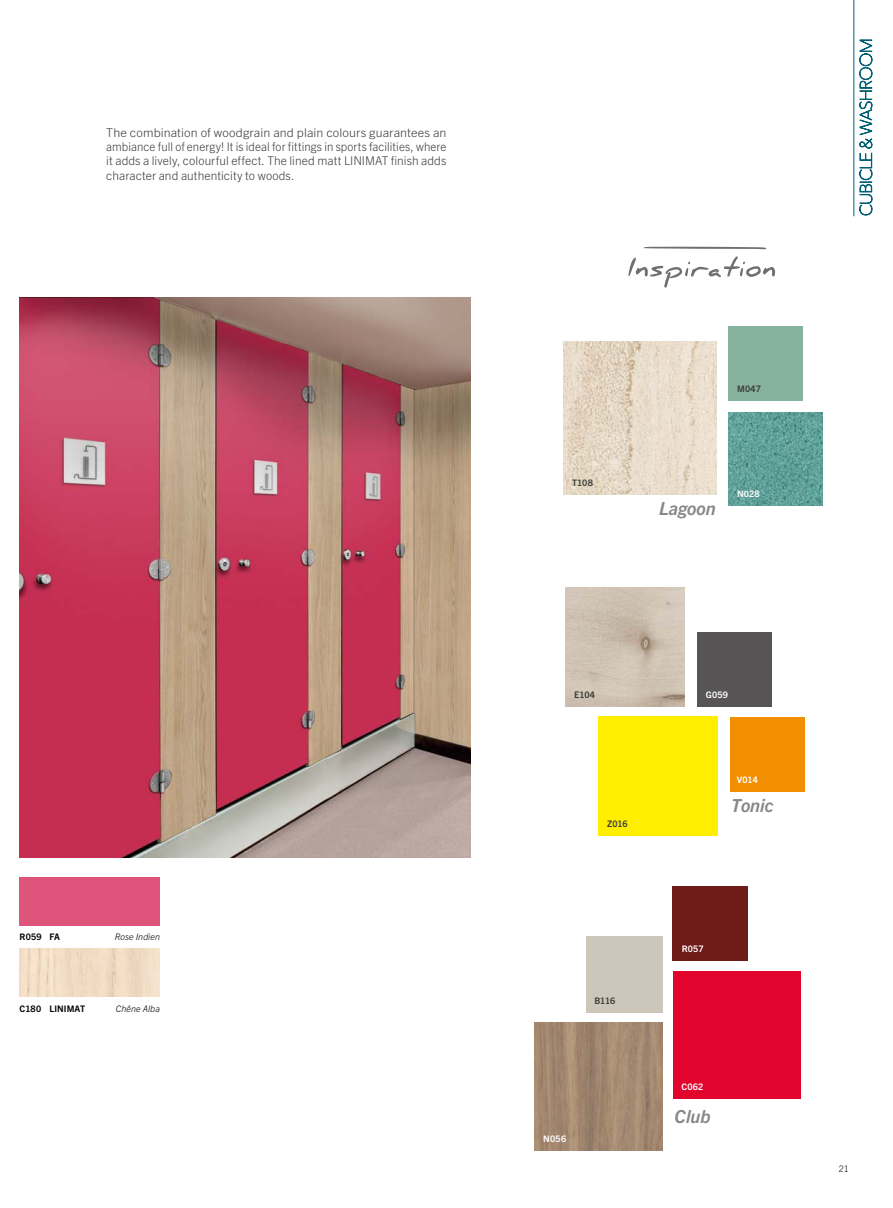
<style>
.page{position:relative;width:893px;height:1208px;background:#fff}
.page>*{position:absolute;margin:0;border:0;box-sizing:border-box;transform-origin:0 0}
.t1{font:italic 700 18px "Trade Gothic Next LT Pro";color:#878787}
.t2{font:300 12px/14.4px "Trade Gothic Next LT Pro";letter-spacing:.005em;color:#3c3c3b;text-align:justify;scale:1.05 1}
.t3{font:700 9px "Trade Gothic Next LT Pro";letter-spacing:.025em;color:#fff}
.t4{font:700 9px "Trade Gothic Next LT Pro";letter-spacing:-.01em;color:#3c3c3b}
.t5{font:italic 300 9px "Trade Gothic Next LT Pro";letter-spacing:.01em;color:#000}
.t6{font:700 9px "Trade Gothic Next LT Pro";letter-spacing:.015em;color:#000}
.t7{font:300 9px "Trade Gothic Next LT Pro";color:#000}
</style>
<div class="page">
<img style="left:20px;top:298px;width:450px;height:559px">
<div style="left:20px;top:877px;width:140px;height:48px;background:#de547b"></div>
<img style="left:20px;top:948px;width:140px;height:48px">
<img style="left:563px;top:341px;width:154px;height:153px">
<div style="left:729px;top:326px;width:74px;height:74px;background:#86b39e"></div>
<img style="left:729px;top:412px;width:93px;height:94px">
<img style="left:566px;top:588px;width:119px;height:119px">
<div style="left:697px;top:632px;width:74px;height:75px;background:#575455"></div>
<div style="left:730px;top:717px;width:75px;height:74px;background:#f18f00"></div>
<div style="left:599px;top:717px;width:119px;height:119px;background:#fe0"></div>
<img style="left:535px;top:1022px;width:127px;height:128px">
<div style="left:673px;top:886px;width:74px;height:74px;background:#6e1a16"></div>
<div style="left:673px;top:971px;width:127px;height:127px;background:#e1042d"></div>
<div style="left:586px;top:935px;width:76px;height:77px;background:#cdc6ba"></div>
<svg style="left:628px;top:256px;width:147px;height:32px"></svg>
<svg style="left:644px;top:246px;width:122px;height:3px"></svg>
<hr style="left:853px;top:0;width:1px;height:216px;background:#005f74">
<svg style="left:860px;top:40px;width:12px;height:175px"></svg>
<p class="t2" style="left:106px;top:124px;width:325px">The combination of woodgrain and plain colours guarantees an ambiance full of energy! It is ideal for fittings in sports facilities, where it adds a lively, colourful effect. The lined matt LINIMAT finish adds character and authenticity to woods.</p>
<p class="t6" style="left:20px;top:930px;width:42px">R059 FA</p>
<p class="t5" style="left:115px;top:930px;width:47px">Rose Indien</p>
<p class="t6" style="left:20px;top:1003px;width:67px">C180 LINIMAT</p>
<p class="t5" style="left:116px;top:1003px;width:46px">Chêne Alba</p>
<p class="t4" style="left:572px;top:476px;width:22px">T108</p>
<p class="t4" style="left:737px;top:382px;width:25px">M047</p>
<h1 class="t1" style="left:659px;top:496px;width:58px">Lagoon</h1>
<p class="t3" style="left:737px;top:488px;width:24px">N028</p>
<p class="t4" style="left:574px;top:689px;width:22px">E104</p>
<p class="t3" style="left:706px;top:689px;width:24px">G059</p>
<p class="t3" style="left:737px;top:773px;width:23px">V014</p>
<p class="t4" style="left:607px;top:818px;width:22px">Z016</p>
<h1 class="t1" style="left:731px;top:793px;width:44px">Tonic</h1>
<p class="t4" style="left:594px;top:994px;width:22px">B116</p>
<p class="t3" style="left:543px;top:1132px;width:24px">N056</p>
<p class="t3" style="left:682px;top:942px;width:23px">R057</p>
<p class="t3" style="left:681px;top:1080px;width:24px">C062</p>
<h1 class="t1" style="left:675px;top:1104px;width:37px">Club</h1>
<p class="t7" style="left:839px;top:1162px;width:12px">21</p>
</div>
